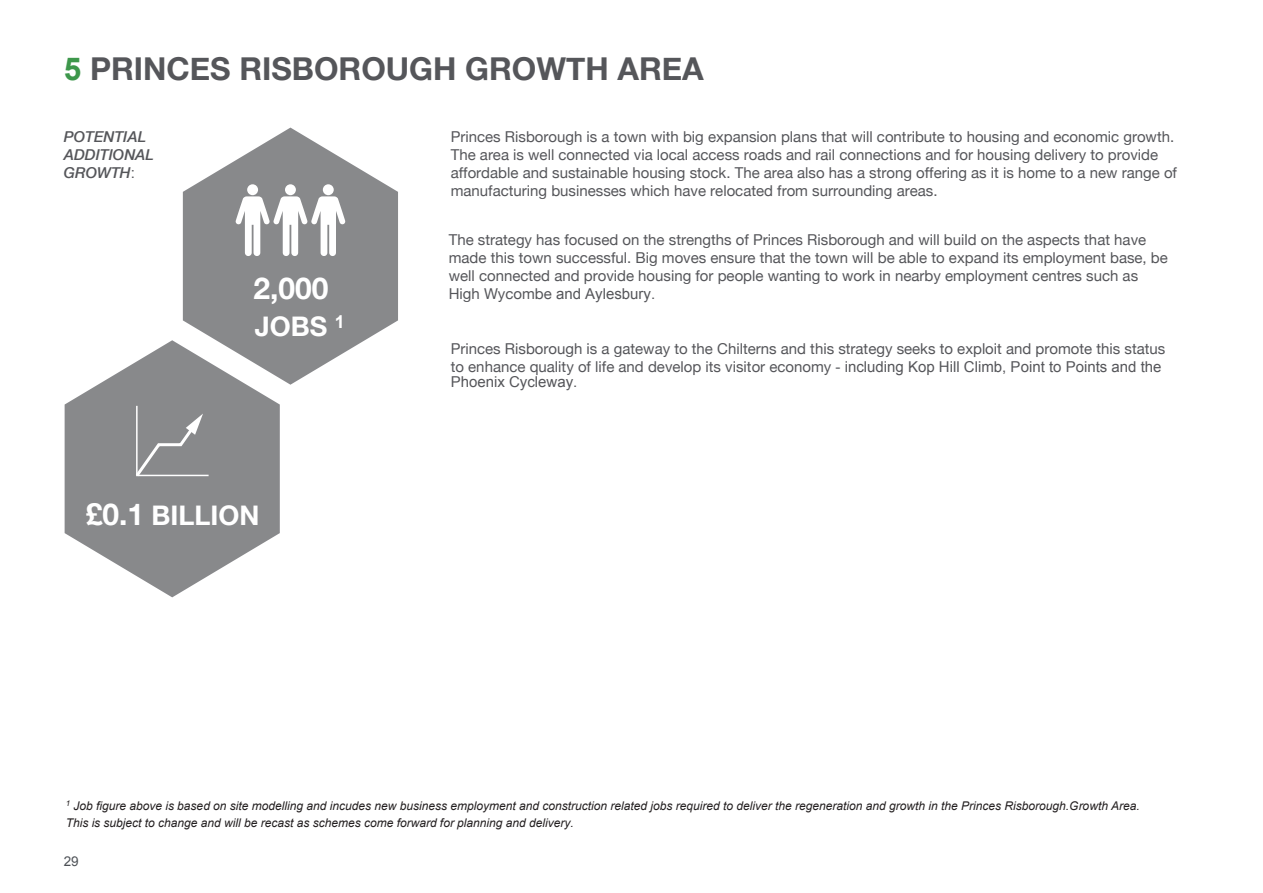
<style>
.page{position:relative;width:1263px;height:893px;background:#fff}
.page>*{position:absolute;margin:0;border:0;box-sizing:border-box;transform-origin:0 0}
.Heading_1{font:700 31.5px "Helvetica Neue";color:#55565a}
.Heading_1-2{font:700 30px "Helvetica Neue";color:#fff}
.Heading_1-3{font:700 27px "Helvetica Neue";color:#fff}
.t1{font:15px/18px "Helvetica Neue";color:#55565a}
.Heading_4{font:italic 500 15px/18px "Helvetica Neue";color:#55565a}
.t2{font:15px "Arial";color:#55565a}
.t3{font:13.5px "Arial";color:#4d5156}
.t4{font:italic 12px/17.7px "Arial";color:#231f20}
.s1{font-family:"Arial";color:#3d974b}
.s2{font-family:"Arial";font-weight:400;font-style:normal}
.s3{font-size:30px}
.s4{font-family:"Arial"}
</style>
<div class="page">
<svg style="left:183px;top:128px;width:215px;height:257px;fill:#88898b"></svg>
<svg style="left:65px;top:340px;width:215px;height:257px;fill:#88898b"></svg>
<div style="left:247px;top:184px;width:11px;height:11px;background:#fff;border-radius:50%"></div>
<div style="left:285px;top:184px;width:11px;height:11px;background:#fff;border-radius:50%"></div>
<div style="left:323px;top:184px;width:11px;height:11px;background:#fff;border-radius:50%"></div>
<svg style="left:236px;top:196px;width:109px;height:60px"></svg>
<svg style="left:133px;top:404px;width:77px;height:76px;background:#939496"></svg>
<p class="Heading_1" style="left:64px;top:44px;width:641px"><span class="s1">5</span> PRINCES RISBOROUGH GROWTH AREA</p>
<p class="Heading_4" style="left:64px;top:127px;width:92px">POTENTIAL<br>ADDITIONAL<br>GROWTH<span class="s2">:</span></p>
<p class="Heading_1-2" style="left:254px;top:264px;width:77px">2,000</p>
<p class="Heading_1-3" style="left:255px;top:306px;width:91px">JOBS <sup>1</sup></p>
<p class="Heading_1-3" style="left:86px;top:494px;width:175px"><span class="s3">£0.1</span> BILLION</p>
<p class="t1" style="left:451px;top:128px;width:728px">Princes Risborough is a town with big expansion plans that will contribute to housing and economic growth.<br>The area is well connected via local access roads and rail connections and for housing delivery to provide affordable and sustainable housing stock. The area also has a strong offering as it is home to a new range of manufacturing businesses which have relocated from surrounding areas.</p>
<p class="t1" style="left:449px;top:232px;width:721px">The strategy has focused on the strengths of Princes Risborough and will build on the aspects that have made this town successful. Big moves ensure that the town will be able to expand its employment base, be well connected and provide housing for people wanting to work in nearby employment centres such as High Wycombe <span class="s4">and Aylesbury.</span></p>
<p class="t1" style="left:451px;top:340px;width:716px">Princes Risborough is a gateway to the Chilterns and this strategy seeks to exploit and promote this status to enhance quality of life and develop its visitor economy <span class="s4">- including Kop Hill Climb, Point to Points and the</span></p>
<p class="t2" style="left:451px;top:372px;width:128px">Phoenix Cycleway.</p>
<p class="t4" style="left:66px;top:797px;width:1076px"><sup>1</sup> Job figure above is based on site modelling and incudes new business employment and construction related jobs required to deliver the regeneration and growth in the Princes Risborough.Growth Area.<br>This is subject to change and will be recast as schemes come forward for planning and delivery.</p>
<p class="t3" style="left:64px;top:852px;width:17px">29</p>
</div>
